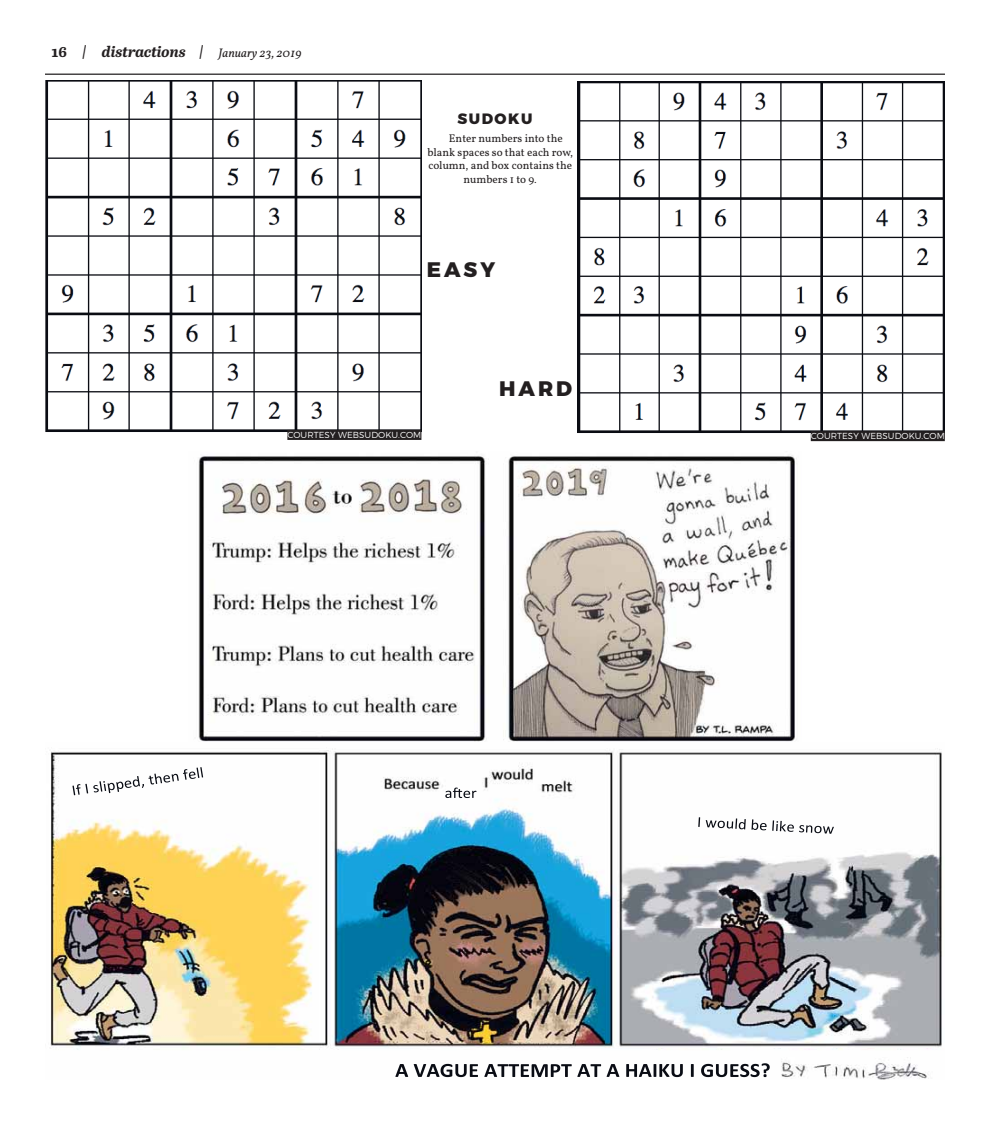
<style>
.page{position:relative;width:990px;height:1125px;background:#fff}
.page>*{position:absolute;margin:0;border:0;box-sizing:border-box;transform-origin:0 0}
.t1{font:800 21px "Montserrat";letter-spacing:.145em;color:#231f20}
.t2{font:italic 700 15px "Abril Text";color:#231f20}
.t3{font:800 15px "Montserrat";letter-spacing:.1em;color:#231f20}
.t4{font:11.25px "Vollkorn";color:#231f20}
.t5{font:300 8.75px "Montserrat";letter-spacing:.01em;color:#fff}
.s1{font-style:normal}
.s2{font-family:"Vollkorn";font-weight:400;font-size:12.5px}
</style>
<div class="page">
<hr style="left:45px;top:74px;width:900px;height:1px;background:#231f20">
<img style="left:198px;top:455px;width:599px;height:287px">
<img style="left:50px;top:750px;width:881px;height:330px">
<img style="left:72px;top:784px;width:26px;height:11px">
<img style="left:395px;top:1064px;width:57px;height:13px">
<img style="left:332px;top:749px;width:286px;height:299px">
<img style="left:445px;top:788px;width:25px;height:10px">
<img style="left:618px;top:748px;width:324px;height:300px">
<img style="left:698px;top:817px;width:35px;height:12px">
<img style="left:45px;top:80px;width:377px;height:353px">
<img style="left:578px;top:81px;width:367px;height:352px">
<div style="left:287px;top:430px;width:134px;height:10px;background:#231f20"></div>
<div style="left:811px;top:431px;width:134px;height:10px;background:#231f20"></div>
<p class="t2" style="left:52px;top:43px;width:252px"><span class="s1">16</span> | distractions | <span class="s2">January 23, 2019</span></p>
<p class="t3" style="left:458px;top:110px;width:76px">SUDOKU</p>
<p class="t4" style="left:449px;top:132px;width:115px">Enter numbers into the</p>
<p class="t4" style="left:428px;top:146px;width:147px">blank spaces so that each row,</p>
<p class="t4" style="left:428px;top:159px;width:145px">column, and box contains the</p>
<p class="t4" style="left:464px;top:173px;width:75px">numbers 1 to 9.</p>
<p class="t1" style="left:427px;top:258px;width:70px">EASY</p>
<p class="t1" style="left:499px;top:376px;width:75px">HARD</p>
<p class="t5" style="left:287px;top:430px;width:135px">COURTESY WEBSUDOKU.COM</p>
<p class="t5" style="left:811px;top:431px;width:135px">COURTESY WEBSUDOKU.COM</p>
</div>
